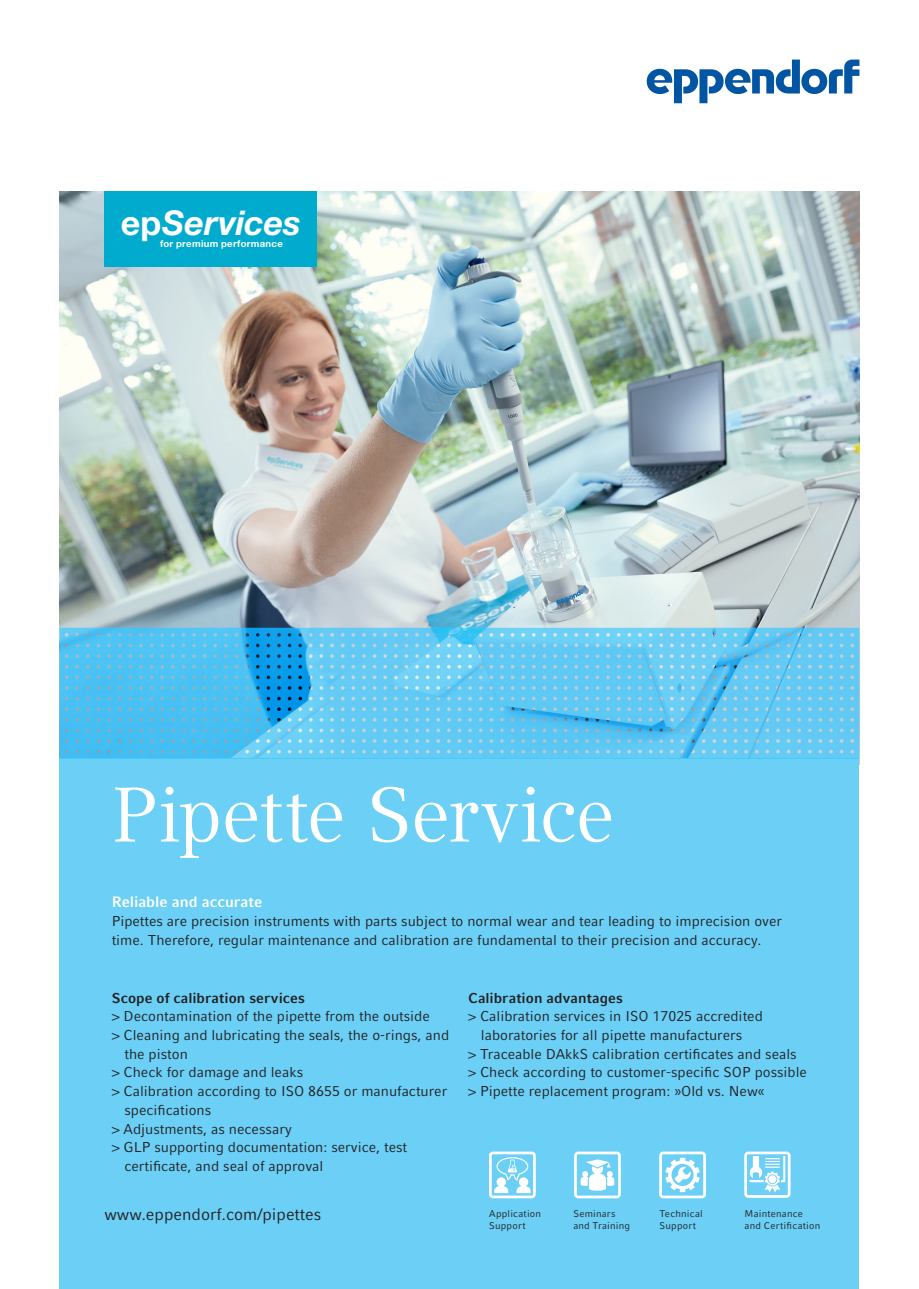
<style>
.page{position:relative;width:919px;height:1289px;background:#fff}
.page>*{position:absolute;margin:0;border:0;box-sizing:border-box;transform-origin:0 0}
._01_Headline_1_51pt{font:76.5px "Compatil Textfor Eppendorf";letter-spacing:-.02em;color:#fff}
.t1{font:italic 700 34.05px "EP Helvetica";color:#fff}
._04_URL_11pt{font:16.5px "Compatil Factfor Eppendorf";color:#231f20}
._02_Subline_10pt{font:700 15px "Compatil Factfor Eppendorf";color:#fff}
._03_Body_Copy_no_pi{font:14.25px/18.8px "Compatil Factfor Eppendorf";color:#231f20}
._03_Subtitle_9_5pt{font:700 14.25px "Compatil Factfor Eppendorf";letter-spacing:.005em;color:#231f20}
._03_Subtitle_9_5pt-2{font:9.75px/12px "Compatil Factfor Eppendorf";letter-spacing:.02em;color:#231f20}
.t2{font:700 9.6px "EP Helvetica";letter-spacing:.03em;color:#fff}
.s1{font-style:normal}
</style>
<div class="page">
<img style="left:60px;top:191px;width:799px;height:436px">
<div style="left:104px;top:191px;width:213px;height:75px;background:#00abcd"></div>
<div style="left:60px;top:758px;width:799px;height:530px;background:#6bcff6"></div>
<svg style="left:60px;top:627px;width:799px;height:131px;background:#5ec4ef"></svg>
<svg style="left:574px;top:1151px;width:47px;height:47px"></svg>
<svg style="left:489px;top:1151px;width:46px;height:47px"></svg>
<svg style="left:646px;top:60px;width:213px;height:43px"></svg>
<svg style="left:744px;top:1151px;width:46px;height:46px"></svg>
<svg style="left:659px;top:1151px;width:47px;height:47px"></svg>
<p class="t1" style="left:121px;top:202px;width:182px"><span class="s1">ep</span>Services</p>
<p class="t2" style="left:160px;top:238px;width:124px">for premium performance</p>
<p class="_01_Headline_1_51pt" style="left:112px;top:770px;width:505px">Pipette Service</p>
<p class="_02_Subline_10pt" style="left:112px;top:892px;width:152px">Reliable and accurate</p>
<p class="_03_Body_Copy_no_pi" style="left:112px;top:912px;width:672px">Pipettes are precision instruments with parts subject to normal wear and tear leading to imprecision over time. Therefore, regular maintenance and calibration are fundamental to their precision and accuracy.</p>
<p class="_03_Subtitle_9_5pt" style="left:112px;top:989px;width:195px">Scope of calibration services</p>
<p class="_03_Body_Copy_no_pi" style="left:112px;top:1007px;width:320px">&gt; Decontamination of the pipette from the outside</p>
<p class="_03_Body_Copy_no_pi" style="left:124px;top:1025px;width:326px;text-indent:-13px">&gt; Cleaning and lubricating the seals, the o-rings, and the piston</p>
<p class="_03_Body_Copy_no_pi" style="left:112px;top:1063px;width:193px">&gt; Check for damage and leaks</p>
<p class="_03_Body_Copy_no_pi" style="left:124px;top:1081px;width:324px;text-indent:-13px">&gt; Calibration according to ISO 8655 or manufacturer specifications</p>
<p class="_03_Body_Copy_no_pi" style="left:112px;top:1119px;width:182px">&gt; Adjustments, as necessary</p>
<p class="_03_Body_Copy_no_pi" style="left:124px;top:1137px;width:284px;text-indent:-13px">&gt; GLP supporting documentation: service, test certificate, and seal of approval</p>
<p class="_03_Subtitle_9_5pt" style="left:468px;top:989px;width:156px">Calibration advantages</p>
<p class="_03_Body_Copy_no_pi" style="left:468px;top:1007px;width:296px;text-align:center">&gt; Calibration services in ISO 17025 accredited laboratories for all pipette manufacturers</p>
<p class="_03_Body_Copy_no_pi" style="left:468px;top:1044px;width:330px">&gt; Traceable DAkkS calibration certificates and seals</p>
<p class="_03_Body_Copy_no_pi" style="left:468px;top:1063px;width:340px">&gt; Check according to customer-specific SOP possible</p>
<p class="_03_Body_Copy_no_pi" style="left:468px;top:1081px;width:298px">&gt; Pipette replacement program: »Old vs. New«</p>
<p class="_04_URL_11pt" style="left:104px;top:1204px;width:218px">www.eppendorf.com/pipettes</p>
<p class="_03_Subtitle_9_5pt-2" style="left:659px;top:1207px;width:45px">Technical</p>
<p class="_03_Subtitle_9_5pt-2" style="left:659px;top:1219px;width:38px">Support</p>
<p class="_03_Subtitle_9_5pt-2" style="left:489px;top:1207px;width:53px">Application<br>Support</p>
<p class="_03_Subtitle_9_5pt-2" style="left:573px;top:1207px;width:44px">Seminars</p>
<p class="_03_Subtitle_9_5pt-2" style="left:573px;top:1219px;width:58px">and Training</p>
<p class="_03_Subtitle_9_5pt-2" style="left:744px;top:1207px;width:77px">Maintenance and Certification</p>
</div>
